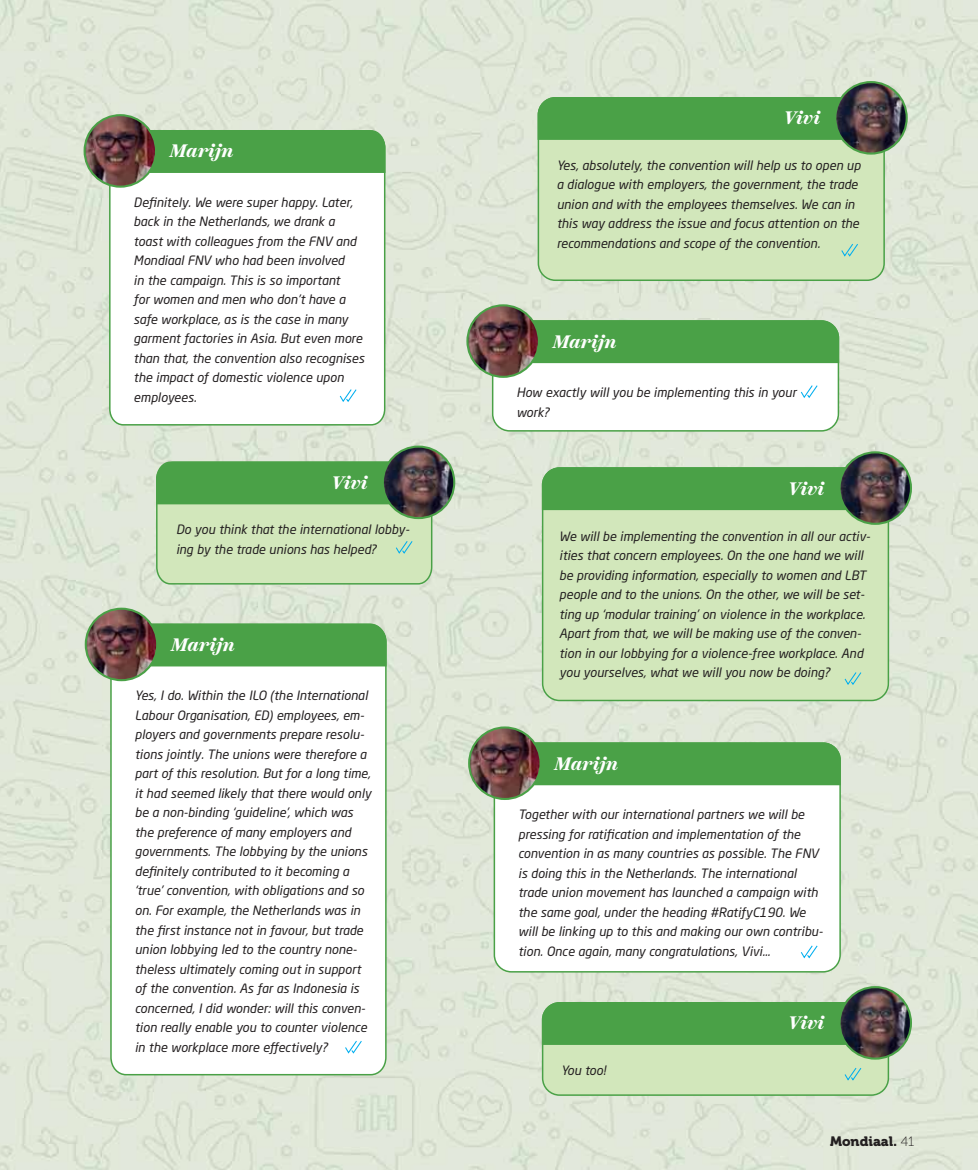
<style>
.page{position:relative;width:978px;height:1170px;background:#fff}
.page>*{position:absolute;margin:0;border:0;box-sizing:border-box;transform-origin:0 0}
.t1{font:italic 700 18px "Scotch Text";color:#fff}
.t2{font:13.5px "Museo 900";color:#231f20}
.t3{font:italic 12.75px/19.5px "Neo Sans Std";color:#231f20}
.s1{font-family:"Museo 100"}
</style>
<div class="page">
<img style="left:0;top:0;width:978px;height:1169px">
<div style="left:538px;top:98px;width:346px;height:182px;background:#d2e7bb;border-radius:17px"></div>
<div style="left:538px;top:97px;width:347px;height:184px;border:2px solid #4aa147;border-radius:17px"></div>
<div style="left:543px;top:468px;width:345px;height:232px;background:#d2e7bb;border-radius:17px"></div>
<div style="left:542px;top:467px;width:347px;height:234px;border:2px solid #4aa147;border-radius:17px"></div>
<div style="left:543px;top:1002px;width:345px;height:92px;background:#d2e7bb;border-radius:17px"></div>
<div style="left:542px;top:1001px;width:347px;height:94px;border:2px solid #4aa147;border-radius:17px"></div>
<svg style="left:109px;top:667px;width:278px;height:409px"></svg>
<div style="left:493px;top:321px;width:345px;height:110px;background:#fff;border-radius:17px"></div>
<div style="left:492px;top:320px;width:347px;height:111px;border:2px solid #4aa147;border-radius:17px"></div>
<div style="left:494px;top:743px;width:346px;height:228px;background:#fff;border-radius:17px"></div>
<div style="left:494px;top:742px;width:347px;height:230px;border:2px solid #4aa147;border-radius:17px"></div>
<svg style="left:108px;top:174px;width:278px;height:252px"></svg>
<svg style="left:537px;top:96px;width:307px;height:45px;background:#51a44e"></svg>
<svg style="left:541px;top:466px;width:306px;height:45px;background:#51a44d"></svg>
<div style="left:541px;top:1001px;width:306px;height:44px;background:#4aa147"></div>
<svg style="left:149px;top:622px;width:238px;height:45px;background:#51a44e"></svg>
<svg style="left:531px;top:319px;width:309px;height:45px;background:#52a44f"></svg>
<svg style="left:532px;top:741px;width:310px;height:45px;background:#51a44e"></svg>
<div style="left:148px;top:129px;width:238px;height:45px;background:#4aa147"></div>
<img style="left:835px;top:82px;width:72px;height:71px;border-radius:50%">
<div style="left:834px;top:81px;width:74px;height:74px;border:2px solid #4aa147;border-radius:50%"></div>
<img style="left:839px;top:452px;width:72px;height:72px;border-radius:50%">
<div style="left:838px;top:451px;width:74px;height:74px;border:2px solid #4aa147;border-radius:50%"></div>
<img style="left:839px;top:987px;width:72px;height:71px;border-radius:50%">
<div style="left:838px;top:986px;width:74px;height:73px;border:2px solid #4aa147;border-radius:50%"></div>
<img style="left:383px;top:446px;width:71px;height:72px;border-radius:50%">
<div style="left:382px;top:445px;width:73px;height:74px;border:2px solid #4aa147;border-radius:50%"></div>
<img style="left:86px;top:608px;width:71px;height:72px;border-radius:50%">
<div style="left:85px;top:607px;width:73px;height:74px;border:2px solid #4aa147;border-radius:50%"></div>
<img style="left:467px;top:305px;width:72px;height:72px;border-radius:50%">
<div style="left:466px;top:304px;width:74px;height:74px;border:2px solid #4aa147;border-radius:50%"></div>
<img style="left:469px;top:727px;width:72px;height:71px;border-radius:50%">
<div style="left:468px;top:726px;width:74px;height:74px;border:2px solid #4aa147;border-radius:50%"></div>
<img style="left:85px;top:115px;width:71px;height:72px;border-radius:50%">
<div style="left:84px;top:114px;width:73px;height:74px;border:2px solid #4aa147;border-radius:50%"></div>
<svg style="left:339px;top:388px;width:19px;height:15px"></svg>
<svg style="left:155px;top:460px;width:278px;height:125px;background:#9fc58f"></svg>
<svg style="left:344px;top:1039px;width:19px;height:15px"></svg>
<svg style="left:800px;top:945px;width:18px;height:14px"></svg>
<svg style="left:844px;top:672px;width:18px;height:13px"></svg>
<svg style="left:841px;top:243px;width:17px;height:14px"></svg>
<svg style="left:844px;top:1067px;width:18px;height:14px"></svg>
<svg style="left:800px;top:385px;width:18px;height:13px"></svg>
<h1 class="t1" style="left:170px;top:142px;width:65px">Marijn</h1>
<p class="t3" style="left:134px;top:193px;width:232px">Definitely. We were super happy. Later, back in the Netherlands, we drank a toast with colleagues from the FNV and Mondiaal FNV who had been involved<br>in the campaign. This is so important<br>for women and men who don’t have a safe workplace, as is the case in many garment factories in Asia. But even more than that, the convention also recognises the impact of domestic violence upon employees.</p>
<h1 class="t1" style="left:332px;top:474px;width:38px">Vivi</h1>
<p class="t3" style="left:176px;top:520px;width:235px">Do you think that the international lobby&shy;ing by the trade unions has helped?</p>
<h1 class="t1" style="left:171px;top:636px;width:65px">Marijn</h1>
<p class="t3" style="left:135px;top:686px;width:238px">Yes, I do. Within the ILO (the International Labour Organisation, ED) employees, em&shy;ployers and governments prepare resolu&shy;tions jointly. The unions were therefore a part of this resolution. But for a long time, it had seemed likely that there would only be a non-binding ‘guideline’, which was the preference of many employers and governments. The lobbying by the unions definitely contributed to it becoming a ‘true’ convention, with obligations and so on. For example, the Netherlands was in the first instance not in favour, but trade union lobbying led to the country none&shy;theless ultimately coming out in support of the convention. As far as Indonesia is concerned, I did wonder: will this conven&shy;tion really enable you to counter violence in the workplace more effectively?</p>
<h1 class="t1" style="left:784px;top:109px;width:38px">Vivi</h1>
<p class="t3" style="left:557px;top:156px;width:305px">Yes, absolutely, the convention will help us to open up a dialogue with employers, the government, the trade union and with the employees themselves. We can in this way address the issue and focus attention on the recommendations and scope of the convention.</p>
<h1 class="t1" style="left:552px;top:332px;width:65px">Marijn</h1>
<p class="t3" style="left:516px;top:383px;width:281px">How exactly will you be implementing this in your work?</p>
<h1 class="t1" style="left:788px;top:479px;width:38px">Vivi</h1>
<p class="t3" style="left:559px;top:527px;width:313px">We will be implementing the convention in all our activ&shy;ities that concern employees. On the one hand we will be providing information, especially to women and LBT people and to the unions. On the other, we will be set&shy;ting up ‘modular training’ on violence in the workplace.<br>Apart from that, we will be making use of the conven&shy;tion in our lobbying for a violence-free workplace. And you yourselves, what we will you now be doing?</p>
<h1 class="t1" style="left:554px;top:754px;width:65px">Marijn</h1>
<p class="t3" style="left:518px;top:805px;width:306px">Together with our international partners we will be pressing for ratification and implementation of the convention in as many countries as possible. The FNV is doing this in the Netherlands. The international trade union movement has launched a campaign with the same goal, under the heading #RatifyC190. We will be linking up to this and making our own contribu&shy;tion. Once again, many congratulations, Vivi…</p>
<p class="t3" style="left:561px;top:1060px;width:46px">You too!</p>
<h1 class="t1" style="left:788px;top:1014px;width:38px">Vivi</h1>
<p class="t2" style="left:830px;top:1133px;width:86px">Mondiaal. <span class="s1">41</span></p>
</div>
